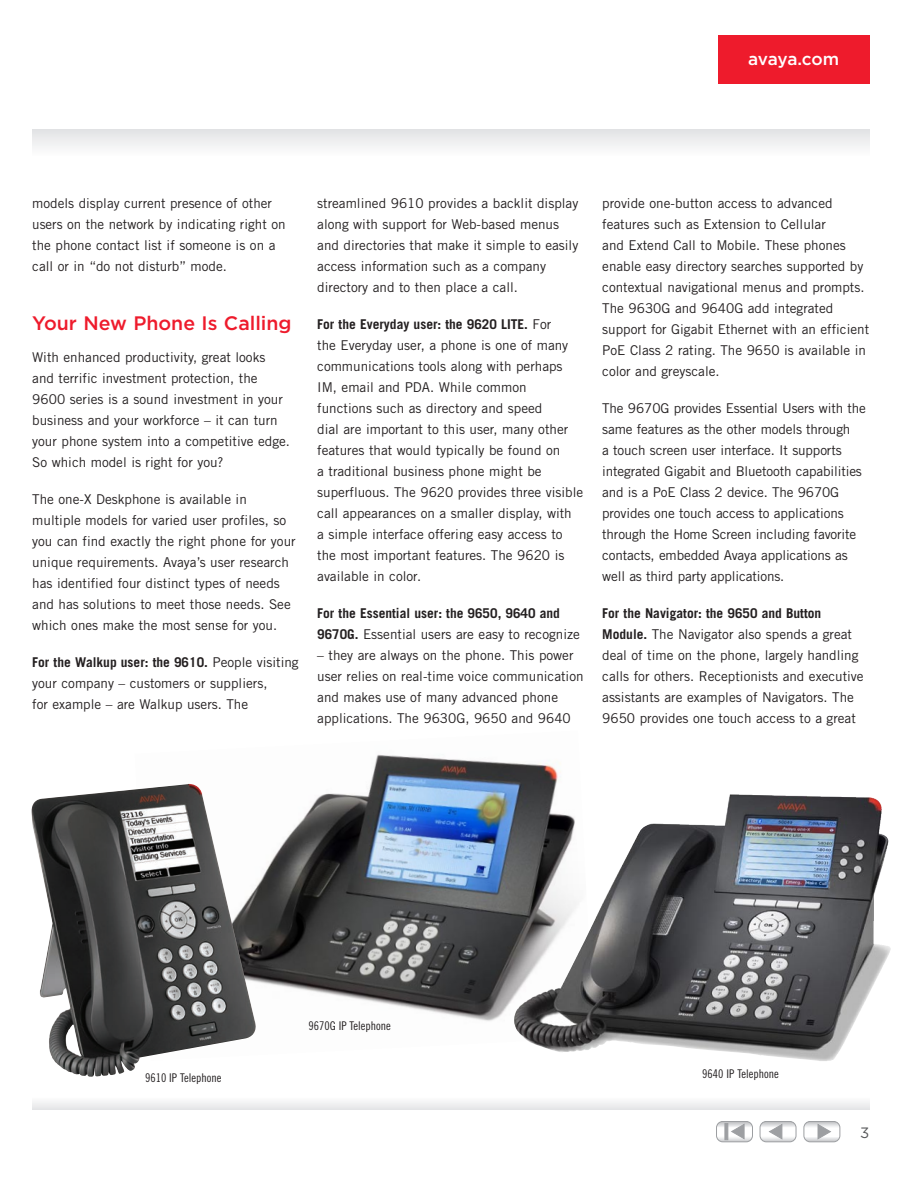
<style>
.page{position:relative;width:918px;height:1188px;background:#fff}
.page>*{position:absolute;margin:0;border:0;box-sizing:border-box;transform-origin:0 0}
.t1{font:500 19.5px "Gotham";color:#ee1b2c}
.t2{font:500 17.25px "Gotham";letter-spacing:-.02em;color:#fff}
.t3{font:13.5px/21px "Trade Gothic";color:#231f20}
.t4{font:700 13.5px/21px "Trade Gothic";color:#231f20}
.t5{font:12px "Trade Gothic Cond Eighteen";color:#231f20}
.s1{font-weight:700}
.s2{font-weight:400}
</style>
<div class="page">
<img style="left:188px;top:754px;width:373px;height:267px">
<svg style="left:32px;top:1102px;width:837px;height:8px"></svg>
<div style="left:32px;top:129px;width:837px;height:27px;background:linear-gradient(to right,#eff0f1,#eff0f1)"></div>
<div style="left:718px;top:35px;width:151px;height:49px;background:#ee1b2c"></div>
<img style="left:31px;top:784px;width:227px;height:293px">
<img style="left:512px;top:794px;width:367px;height:267px">
<div style="left:716px;top:1121px;width:37px;height:21px;border:1px solid #9d9fa2;border-radius:6px"></div>
<svg style="left:717px;top:1121px;width:35px;height:21px"></svg>
<hr style="left:725px;top:1123px;width:3px;height:17px;background:#9d9fa2">
<svg style="left:760px;top:1121px;width:36px;height:21px"></svg>
<div style="left:803px;top:1121px;width:37px;height:21px;border:1px solid #9d9fa2;border-radius:6px"></div>
<svg style="left:804px;top:1121px;width:36px;height:21px"></svg>
<p class="t2" style="left:748px;top:49px;width:92px">avaya.com</p>
<p class="t3" style="left:32px;top:192px;width:255px">models display current presence of other users on the network by indicating right on the phone contact list if someone is on a call or in “do not disturb” mode.</p>
<p class="t1" style="left:32px;top:312px;width:261px">Your New Phone Is Calling</p>
<p class="t3" style="left:32px;top:346px;width:259px">With enhanced productivity, great looks and terrific investment protection, the 9600 series is a sound investment in your business and your workforce – it can turn your phone system into a competitive edge.<br>So which model is right for you?</p>
<p class="t3" style="left:32px;top:489px;width:265px">The one-X Deskphone is available in multiple models for varied user profiles, so you can find exactly the right phone for your unique requirements. Avaya’s user research has identified four distinct types of needs and has solutions to meet those needs. See which ones make the most sense for you.</p>
<p class="t3" style="left:32px;top:652px;width:268px"><span class="s1">For the Walkup user: the 9610.</span> People visiting your company – customers or suppliers,<br>for example – are Walkup users. The</p>
<p class="t3" style="left:317px;top:192px;width:263px">streamlined 9610 provides a backlit display along with support for Web-based menus and directories that make it simple to easily access information such as a company directory and to then place a call.</p>
<p class="t3" style="left:317px;top:314px;width:267px"><span class="s1">For the Everyday user: the 9620 LITE.</span> For<br>the Everyday user, a phone is one of many communications tools along with perhaps IM, email and PDA. While common functions such as directory and speed<br>dial are important to this user, many other features that would typically be found on<br>a traditional business phone might be superfluous. The 9620 provides three visible call appearances on a smaller display, with<br>a simple interface offering easy access to the most important features. The 9620 is available in color.</p>
<p class="t4" style="left:317px;top:603px;width:264px">For the Essential user: the 9650, 9640 and<br>9670G. <span class="s2">Essential users are easy to recognize</span></p>
<p class="t3" style="left:317px;top:645px;width:268px">– they are always on the phone. This power user relies on real-time voice communication and makes use of many advanced phone applications. The 9630G, 9650 and 9640</p>
<p class="t3" style="left:602px;top:192px;width:268px">provide one-button access to advanced features such as Extension to Cellular<br>and Extend Call to Mobile. These phones enable easy directory searches supported by contextual navigational menus and prompts.<br>The 9630G and 9640G add integrated support for Gigabit Ethernet with an efficient PoE Class 2 rating. The 9650 is available in color and greyscale.</p>
<p class="t3" style="left:602px;top:398px;width:265px">The 9670G provides Essential Users with the same features as the other models through<br>a touch screen user interface. It supports integrated Gigabit and Bluetooth capabilities and is a PoE Class 2 device. The 9670G provides one touch access to applications through the Home Screen including favorite contacts, embedded Avaya applications as well as third party applications.</p>
<p class="t3" style="left:602px;top:603px;width:263px"><span class="s1">For the Navigator: the 9650 and Button Module.</span> The Navigator also spends a great deal of time on the phone, largely handling calls for others. Receptionists and executive assistants are examples of Navigators. The 9650 provides one touch access to a great</p>
<p class="t5" style="left:308px;top:1019px;width:84px">9670G IP Telephone</p>
<p class="t5" style="left:145px;top:1071px;width:78px">9610 IP Telephone</p>
<p class="t5" style="left:702px;top:1067px;width:78px">9640 IP Telephone</p>
</div>
